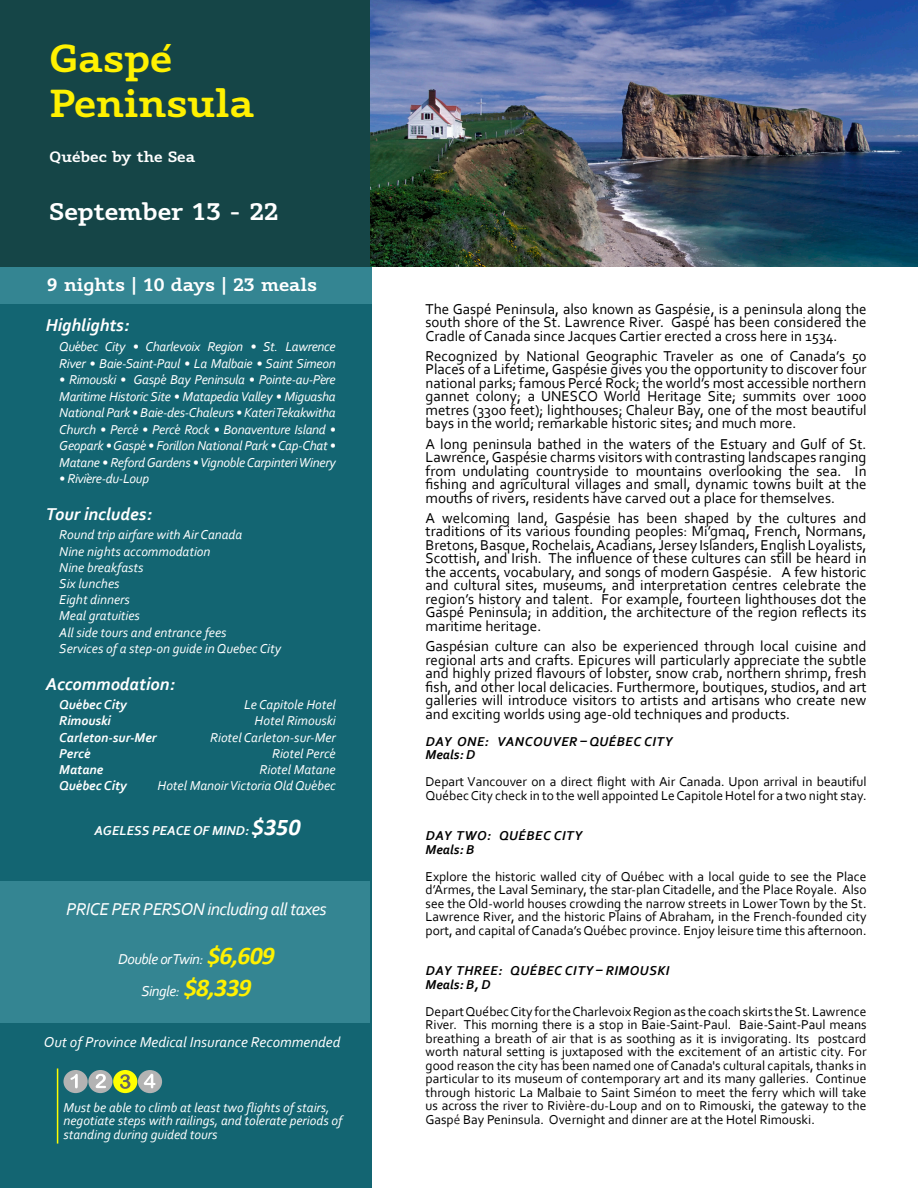
<style>
.page{position:relative;width:918px;height:1188px;background:#fff}
.page>*{position:absolute;margin:0;border:0;box-sizing:border-box;transform-origin:0 0}
.Heading_1_-_Align_Left{font:700 39px/45px "Vaccine";color:#fff101}
.Heading_1_-_Align_Left-2{font:700 24px "Vaccine";color:#fff}
.t1{font:italic 700 18px "Corbel";color:#fff}
.t2{font:italic 18px "Corbel";letter-spacing:-.03em;color:#fff}
.Heading_1_-_Align_Left-3{font:700 18px "Vaccine";color:#fff}
.t3{font:15px/13.5px "Corbel";color:#000;text-align:justify}
.t4{font:italic 15px "Corbel";color:#fff}
.t5{font:italic 15px "Corbel";letter-spacing:-.03em;color:#fff}
.Heading_1_-_Align_Left-4{font:700 15px "Vaccine";color:#fff}
.t6{font:13.5px/13.5px "Corbel";color:#000;text-align:justify}
.t7{font:italic 13.5px/13.5px "Corbel";color:#fff}
.t8{font:italic 13.5px/16.5px "Corbel";letter-spacing:-.02em;color:#fff}
.t9{font:italic 700 13.5px "Corbel";letter-spacing:.04em;color:#000}
.t10{font:italic 700 13.5px "Corbel";color:#fff}
.t11{font:13.5px "Corbel";color:#fff}
.s1{font-family:"Corbel";font-style:italic}
.s2{font-family:"Corbel";font-weight:400}
.s3{font-style:normal}
.s4{font-weight:400;font-style:normal}
.s5{font-family:"Calibri";font-size:24px}
.s6{font-family:"Calibri";font-weight:700;font-size:25.5px;color:#fff101}
.s7{font-style:italic}
.s8{color:#231f20}
</style>
<div class="page">
<img style="left:370px;top:0;width:548px;height:267px">
<div style="left:0;top:302px;width:372px;height:886px;background:#136572"></div>
<div style="left:0;top:882px;width:370px;height:141px;background:#348592"></div>
<div style="left:0;top:0;width:370px;height:267px;background:#154547"></div>
<div style="left:0;top:267px;width:372px;height:36px;background:#348592"></div>
<hr style="left:57px;top:1068px;width:1px;height:76px;background:#ff0">
<div style="left:113px;top:1070px;width:24px;height:23px;background:#ff0;border-radius:50%"></div>
<svg style="left:120px;top:1074px;width:10px;height:15px"></svg>
<div style="left:63px;top:1070px;width:25px;height:23px;background:#b3b3b3;border-radius:50%"></div>
<svg style="left:70px;top:1074px;width:8px;height:14px"></svg>
<div style="left:88px;top:1070px;width:25px;height:23px;background:#b3b3b3;border-radius:50%"></div>
<svg style="left:96px;top:1074px;width:10px;height:14px"></svg>
<div style="left:138px;top:1070px;width:24px;height:23px;background:#b3b3b3;border-radius:50%"></div>
<svg style="left:144px;top:1074px;width:12px;height:14px"></svg>
<p class="Heading_1_-_Align_Left" style="left:50px;top:36px;width:206px">Gaspe<span class="s1">́<br></span>Peninsula</p>
<p class="Heading_1_-_Align_Left-4" style="left:50px;top:147px;width:147px">Que<span class="s2">́</span>bec by the Sea</p>
<p class="Heading_1_-_Align_Left-2" style="left:50px;top:197px;width:230px">September 13 - 22</p>
<p class="Heading_1_-_Align_Left-3" style="left:47px;top:274px;width:272px">9 nights | 10 days | 23 meals</p>
<p class="t1" style="left:46px;top:314px;width:85px">Highlights:</p>
<p class="t8" style="left:59px;top:338px;width:68px">Quebec City</p>
<p class="t11" style="left:81px;top:338px;width:7px">́</p>
<p class="t8" style="left:59px;top:338px;width:278px;text-align:right">• Charlevoix Region • St. Lawrence<br>River • Baie-Saint-Paul • La Malbaie • Saint Simeon</p>
<p class="t8" style="left:59px;top:371px;width:278px">• Rimouski • Gaspe Bay Peninsula • Pointe-au-Pere</p>
<p class="t8" style="left:59px;top:371px;width:278px;text-indent:267px"><span class="s3">̀<br></span>Maritime Historic Site • Matapedia Valley • Miguasha<br>National Park • Baie-des-Chaleurs • Kateri Tekakwitha<br>Church • Perce •</p>
<p class="t11" style="left:166px;top:371px;width:7px">́</p>
<p class="t8" style="left:59px;top:421px;width:278px;text-indent:121px"><span class="s3">́<br></span>Geopark • Gaspe • <span class="s3">́</span> Forillon National Park • Cap-Chat •<br>Matane • Reford Gardens • Vignoble Carpinteri Winery</p>
<p class="t8" style="left:59px;top:470px;width:91px">• Riviere-du-Loup</p>
<p class="t8" style="left:138px;top:421px;width:199px"><span class="s3">́</span> Perce Rock • Bonaventure Island •</p>
<p class="t11" style="left:92px;top:470px;width:8px">̀</p>
<p class="t1" style="left:46px;top:503px;width:108px">Tour includes:</p>
<p class="t7" style="left:59px;top:528px;width:185px">Round trip airfare with Air Canada</p>
<p class="t7" style="left:59px;top:544px;width:153px">Nine nights accommodation</p>
<p class="t7" style="left:59px;top:560px;width:86px">Nine breakfasts</p>
<p class="t7" style="left:59px;top:576px;width:62px">Six lunches</p>
<p class="t7" style="left:59px;top:593px;width:72px">Eight dinners</p>
<p class="t7" style="left:59px;top:609px;width:82px">Meal gratuities</p>
<p class="t7" style="left:59px;top:625px;width:169px">All side tours and entrance fees</p>
<p class="t7" style="left:59px;top:641px;width:223px">Services of a step-on guide in Quebec City</p>
<p class="t1" style="left:46px;top:673px;width:131px">Accommodation:</p>
<p class="t10" style="left:59px;top:696px;width:69px">Que<span class="s4">́</span>bec City</p>
<p class="t7" style="left:244px;top:698px;width:93px">Le Capitole Hotel</p>
<p class="t10" style="left:59px;top:713px;width:53px">Rimouski</p>
<p class="t7" style="left:255px;top:714px;width:83px">Hotel Rimouski</p>
<p class="t10" style="left:59px;top:729px;width:99px">Carleton-sur-Mer</p>
<p class="t7" style="left:210px;top:730px;width:127px">Riotel Carleton-sur-Mer</p>
<p class="t10" style="left:59px;top:745px;width:38px">Perce<span class="s4">́</span></p>
<p class="t7" style="left:272px;top:746px;width:70px">Riotel Perce<span class="s3">́</span></p>
<p class="t10" style="left:59px;top:761px;width:46px">Matane</p>
<p class="t7" style="left:260px;top:762px;width:78px">Riotel Matane</p>
<p class="t10" style="left:59px;top:777px;width:69px">Que<span class="s4">́</span>bec City</p>
<p class="t7" style="left:158px;top:779px;width:180px">Hotel Manoir Victoria Old Que<span class="s3">́</span>bec</p>
<p class="t10" style="left:95px;top:822px;width:207px">AGELESS PEACE OF MIND: <span class="s5">$350</span></p>
<p class="t2" style="left:66px;top:898px;width:262px">PRICE PER PERSON including all taxes</p>
<p class="t5" style="left:118px;top:950px;width:158px">Double or Twin: <span class="s6">$6,609</span></p>
<p class="t4" style="left:141px;top:982px;width:112px">Single: <span class="s6">$8,339</span></p>
<p class="t4" style="left:44px;top:1033px;width:298px">Out of Province Medical Insurance Recommended</p>
<p class="t7" style="left:63px;top:1100px;width:280px">Must be able to climb at least two flights of stairs, negotiate steps with railings, and tolerate periods of standing during guided tours</p>
<p class="t3" style="left:426px;top:302px;width:443px">The Gaspé Peninsula, also known as Gaspésie, is a peninsula along the south shore of the St. Lawrence River. Gaspé has been considered the Cradle of Canada since Jacques Cartier erected a cross here in 1534.</p>
<p class="t3" style="left:426px;top:349px;width:443px">Recognized by National Geographic Traveler as one of Canada’s 50<br>Places of a Lifetime, Gaspésie gives you the opportunity to discover four national parks; famous Percé Rock; the world’s most accessible northern gannet colony; a UNESCO World Heritage Site; summits over 1000 metres (3300 feet); lighthouses; Chaleur Bay, one of the most beautiful bays in the world; remarkable historic sites; and much more.</p>
<p class="t3" style="left:426px;top:437px;width:443px">A long peninsula bathed in the waters of the Estuary and Gulf of St.<br>Lawrence, Gaspésie charms visitors with contrasting landscapes ranging from undulating countryside to mountains overlooking the sea. In fishing and agricultural villages and small, dynamic towns built at the mouths of rivers, residents have carved out a place for themselves.</p>
<p class="t3" style="left:426px;top:511px;width:443px">A welcoming land, Gaspésie has been shaped by the cultures and traditions of its various founding peoples: Mi’gmaq, French, Normans, Bretons, Basque, Rochelais, Acadians, Jersey Islanders, English Loyalists, Scottish, and Irish. The influence of these cultures can still be heard in the accents, vocabulary, and songs of modern Gaspésie. A few historic and cultural sites, museums, and interpretation centres celebrate the region’s history and talent. For example, fourteen lighthouses dot the Gaspé Peninsula; in addition, the architecture of the region reflects its maritime heritage.</p>
<p class="t3" style="left:426px;top:639px;width:443px">Gaspésian culture can also be experienced through local cuisine and regional arts and crafts. Epicures will particularly appreciate the subtle and highly prized flavours of lobster, snow crab, northern shrimp, fresh fish, and other local delicacies. Furthermore, boutiques, studios, and art galleries will introduce visitors to artists and artisans who create new and exciting worlds using age-old techniques and products.</p>
<p class="t9" style="left:426px;top:733px;width:248px">DAY ONE: VANCOUVER – QUÉBEC CITY</p>
<p class="t9" style="left:426px;top:746px;width:51px">Meals: D</p>
<p class="t6" style="left:426px;top:775px;width:443px">Depart Vancouver on a direct flight with Air Canada. Upon arrival in beautiful<br>Québec City check in to the well appointed Le Capitole Hotel for a two night stay.</p>
<p class="t9" style="left:426px;top:827px;width:158px">DAY TWO: QUÉBEC CITY</p>
<p class="t9" style="left:426px;top:841px;width:50px">Meals: B</p>
<p class="t6" style="left:426px;top:869px;width:443px">Explore the historic walled city of Québec with a local guide to see the Place d’Armes, the Laval Seminary, the star-plan Citadelle, and the Place Royale. Also see the Old-world houses crowding the narrow streets in Lower Town by the St.<br>Lawrence River, and the historic Plains of Abraham, in the French-founded city port, and capital of Canada’s Québec province. Enjoy leisure time this afternoon.</p>
<p class="t9" style="left:426px;top:962px;width:245px">DAY THREE: QUÉBEC CITY – RIMOUSKI</p>
<p class="t9" style="left:426px;top:976px;width:67px">Meals: B, D</p>
<p class="t6" style="left:426px;top:1004px;width:443px">Depart Que<span class="s7">́</span>bec City for the Charlevoix Region as the coach skirts the St. Lawrence River. This morning there is a stop in Baie-Saint-Paul. Baie-Saint-Paul means breathing a breath of air that is as soothing as it is invigorating. Its postcard worth natural setting is juxtaposed with the excitement of an artistic city. For good reason the city has been named one of Canada's cultural capitals, thanks in particular to its museum of contemporary art and its many galleries. Continue through historic La Malbaie to Saint Sime<span class="s7">́</span>on to meet the ferry which will take us across the river to Rivière-du-Loup and on to Rimouski, the gateway to the Gasp<span class="s8">é</span> Bay Peninsula. Overnight and dinner are at the Hotel Rimouski.</p>
</div>
